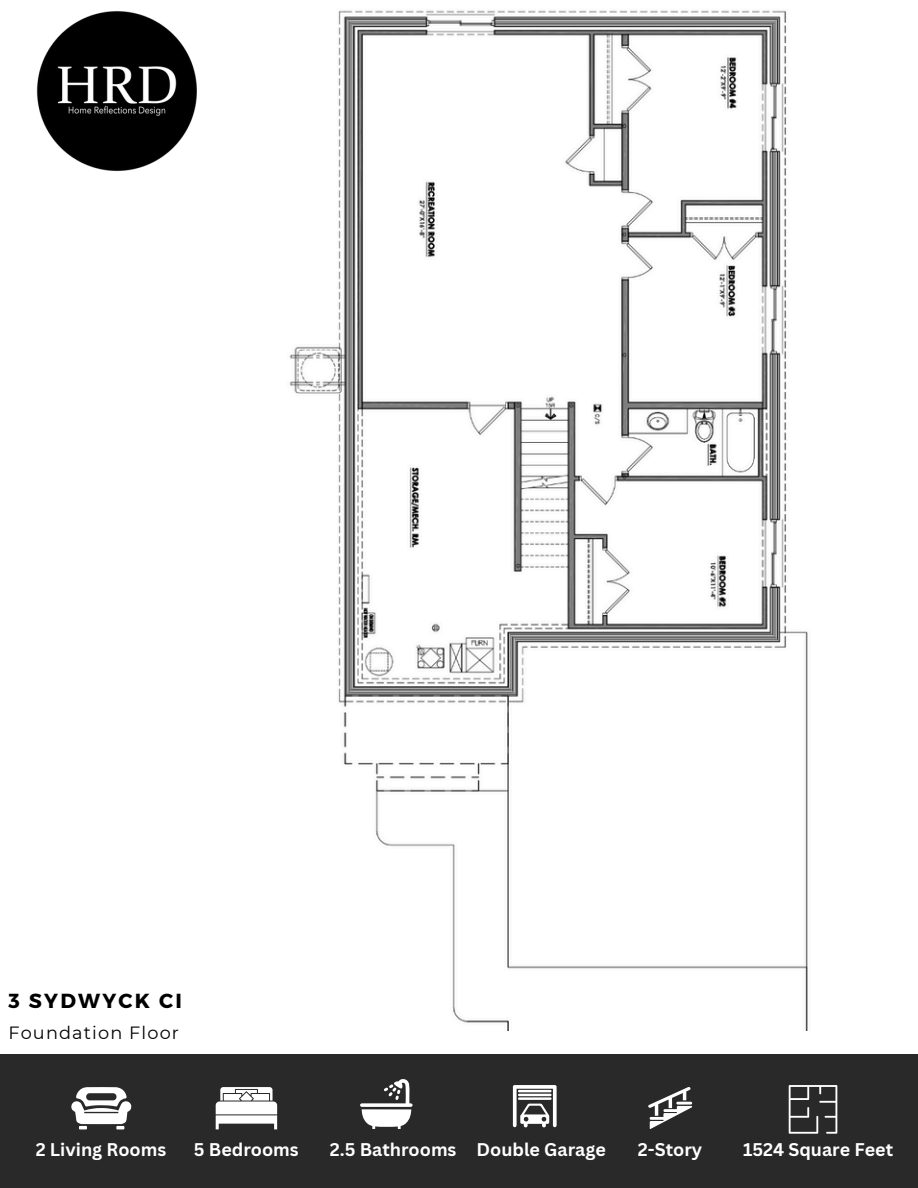
<style>
.page{position:relative;width:918px;height:1188px;background:#fff}
.page>*{position:absolute;margin:0;border:0;box-sizing:border-box;transform-origin:0 0}
.t1{font:700 20.4px "Montserrat";letter-spacing:.11em;color:#000}
.t2{font:700 17.85px "Canva Sans";color:#fff}
.t3{font:17.7px "Montserrat";letter-spacing:.065em;color:#000}
</style>
<div class="page">
<img style="left:36px;top:11px;width:161px;height:161px">
<div style="left:0;top:1054px;width:918px;height:134px;background:#292929"></div>
<svg style="left:71px;top:1087px;width:60px;height:42px"></svg>
<svg style="left:216px;top:1087px;width:61px;height:42px"></svg>
<svg style="left:360px;top:1079px;width:53px;height:50px"></svg>
<svg style="left:513px;top:1085px;width:44px;height:42px"></svg>
<svg style="left:648px;top:1087px;width:44px;height:42px"></svg>
<svg style="left:789px;top:1085px;width:48px;height:48px"></svg>
<img style="left:289px;top:10px;width:519px;height:1021px">
<p class="t1" style="left:8px;top:988px;width:175px">3 SYDWYCK CI</p>
<p class="t3" style="left:8px;top:1022px;width:172px">Foundation Floor</p>
<h1 class="t2" style="left:36px;top:1137px;width:132px">2 Living Rooms</h1>
<h2 class="t2" style="left:194px;top:1137px;width:106px">5 Bedrooms</h2>
<p class="t2" style="left:330px;top:1137px;width:128px">2.5 Bathrooms</p>
<p class="t2" style="left:477px;top:1137px;width:131px">Double Garage</p>
<p class="t2" style="left:638px;top:1137px;width:66px">2-Story</p>
<h2 class="t2" style="left:743px;top:1137px;width:152px">1524 Square Feet</h2>
</div>
